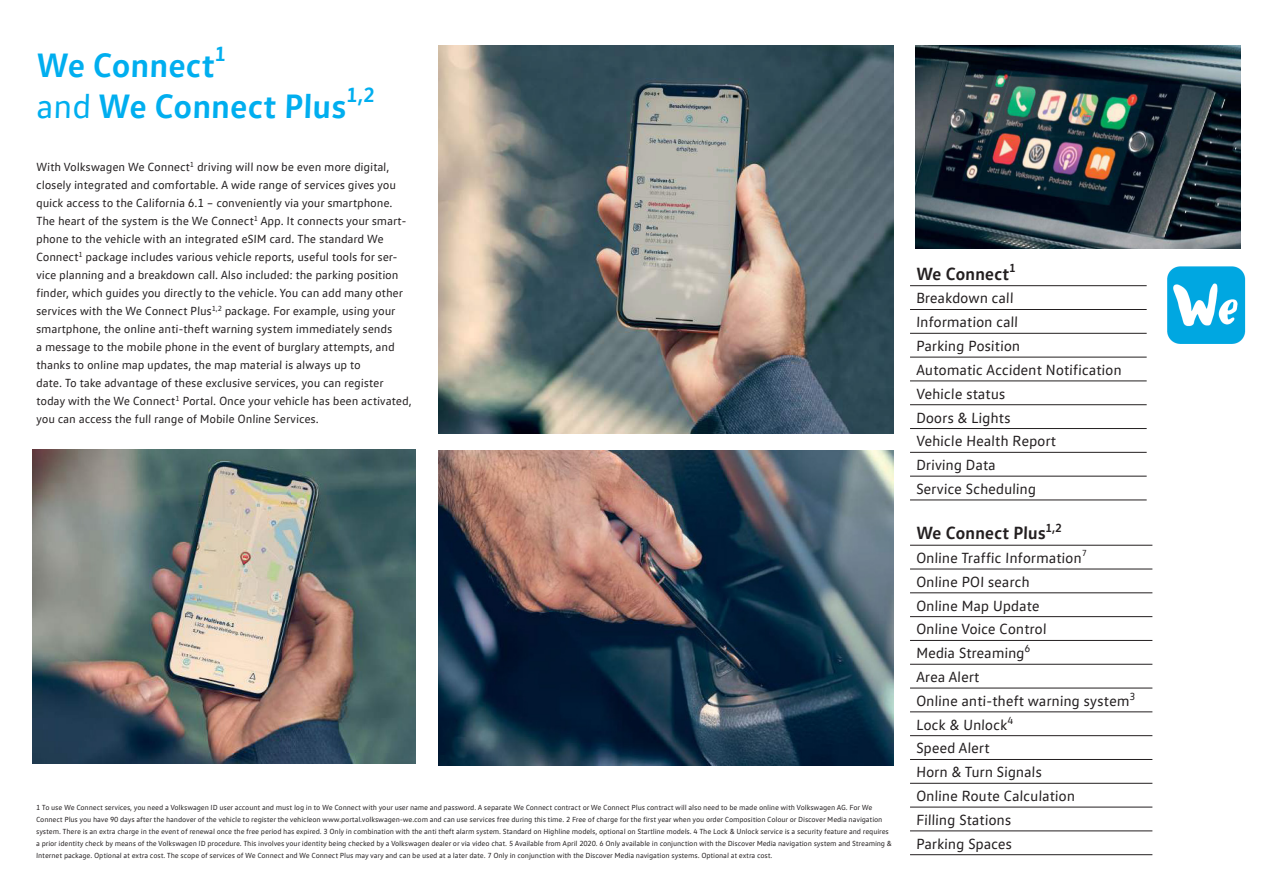
<style>
.page{position:relative;width:1263px;height:893px;background:#fff}
.page>*{position:absolute;margin:0;border:0;box-sizing:border-box;transform-origin:0 0}
.t1{font:700 34.5px "VW Text";color:#00aeef}
.t2{font:700 21px "VW Text";color:#00aeef}
.t3{font:700 18px "VW Text";color:#231f20}
.t4{font:15px "VW Text";color:#231f20}
.t5{font:12px/18px "VW Text";color:#231f20}
.t6{font:9px "VW Text";color:#231f20}
.t7{font:7.5px/12px "VW Text";color:#231f20}
.s1{font-weight:400}
</style>
<div class="page">
<img style="left:33px;top:449px;width:383px;height:315px">
<img style="left:438px;top:450px;width:455px;height:315px">
<img style="left:438px;top:45px;width:455px;height:389px">
<img style="left:915px;top:45px;width:326px;height:203px">
<hr style="left:910px;top:285px;width:237px;height:1px;background:#231f20">
<hr style="left:910px;top:309px;width:237px;height:1px;background:#231f20">
<hr style="left:910px;top:333px;width:237px;height:1px;background:#231f20">
<hr style="left:910px;top:357px;width:237px;height:1px;background:#231f20">
<hr style="left:910px;top:381px;width:237px;height:1px;background:#231f20">
<hr style="left:910px;top:404px;width:237px;height:1px;background:#231f20">
<hr style="left:910px;top:428px;width:237px;height:1px;background:#231f20">
<hr style="left:910px;top:452px;width:237px;height:1px;background:#231f20">
<hr style="left:910px;top:476px;width:237px;height:1px;background:#231f20">
<hr style="left:910px;top:500px;width:237px;height:1px;background:#231f20">
<hr style="left:910px;top:545px;width:242px;height:1px;background:#231f20">
<hr style="left:910px;top:569px;width:242px;height:1px;background:#231f20">
<hr style="left:910px;top:592px;width:242px;height:1px;background:#231f20">
<hr style="left:910px;top:616px;width:242px;height:1px;background:#231f20">
<hr style="left:910px;top:640px;width:242px;height:1px;background:#231f20">
<hr style="left:910px;top:664px;width:242px;height:1px;background:#231f20">
<hr style="left:910px;top:688px;width:242px;height:1px;background:#231f20">
<hr style="left:910px;top:711px;width:242px;height:1px;background:#231f20">
<hr style="left:910px;top:735px;width:242px;height:1px;background:#231f20">
<hr style="left:910px;top:759px;width:242px;height:1px;background:#231f20">
<hr style="left:910px;top:783px;width:242px;height:1px;background:#231f20">
<hr style="left:910px;top:807px;width:242px;height:1px;background:#231f20">
<hr style="left:910px;top:830px;width:242px;height:1px;background:#231f20">
<hr style="left:910px;top:854px;width:242px;height:1px;background:#231f20">
<img style="left:1167px;top:266px;width:79px;height:78px">
<p class="t1" style="left:36px;top:43px;width:181px">We Connect</p>
<p class="t2" style="left:214px;top:40px;width:14px">1</p>
<p class="t1" style="left:36px;top:84px;width:313px"><span class="s1">and</span> We Connect Plus</p>
<p class="t2" style="left:346px;top:81px;width:31px">1,2</p>
<p class="t5" style="left:36px;top:158px;width:372px">With Volkswagen We Connect<sup>1</sup> driving will now be even more digital, closely integrated and comfortable. A wide range of services gives you quick access to the California 6.1 – conveniently via your smartphone.<br>The heart of the system is the We Connect<sup>1</sup> App. It connects your smart&shy;phone to the vehicle with an integrated eSIM card. The standard We Connect<sup>1</sup> package includes various vehicle reports, useful tools for ser&shy;vice planning and a breakdown call. Also included: the parking position finder, which guides you directly to the vehicle. You can add many other services with the We Connect Plus<sup>1,2</sup> package. For example, using your smartphone, the online anti-theft warning system immediately sends<br>a message to the mobile phone in the event of burglary attempts, and thanks to online map updates, the map material is always up to</p>
<p class="t5" style="left:36px;top:374px;width:377px">date. To take advantage of these exclusive services, you can register today with the We Connect<sup>1</sup> Portal. Once your vehicle has been activated, you can access the full range of Mobile Online Services.</p>
<p class="t7" style="left:36px;top:801px;width:857px">1 To use We Connect services, you need a Volkswagen ID user account and must log in to We Connect with your user name and password. A separate We Connect contract or We Connect Plus contract will also need to be made online with Volkswagen AG. For We Connect Plus you have 90 days after the handover of the vehicle to register the vehicleon www.portal.volkswagen-we.com and can use services free during this time. 2 Free of charge for the first year when you order Composition Colour or Discover Media navigation system. There is an extra charge in the event of renewal once the free period has expired. 3 Only in combination with the anti theft alarm system. Standard on Highline models, optional on Startline models. 4 The Lock &amp; Unlock service is a security feature and requires a prior identity check by means of the Volkswagen ID procedure. This involves your identity being checked by a Volkswagen dealer or via video chat. 5 Available from April 2020. 6 Only available in conjunction with the Discover Media navigation system and Streaming &amp; Internet package. Optional at extra cost. The scope of services of We Connect and We Connect Plus may vary and can be used at a later date. 7 Only in conjunction with the Discover Media navigation systems. Optional at extra cost.</p>
<p class="t3" style="left:916px;top:262px;width:102px">We Connect<sup>1</sup></p>
<p class="t4" style="left:916px;top:289px;width:100px">Breakdown call</p>
<p class="t4" style="left:916px;top:313px;width:104px">Information call</p>
<p class="t4" style="left:916px;top:337px;width:106px">Parking Position</p>
<p class="t4" style="left:916px;top:360px;width:208px">Automatic Accident Notification</p>
<p class="t4" style="left:916px;top:384px;width:91px">Vehicle status</p>
<p class="t4" style="left:916px;top:408px;width:97px">Doors &amp; Lights</p>
<p class="t4" style="left:916px;top:432px;width:142px">Vehicle Health Report</p>
<p class="t4" style="left:916px;top:456px;width:82px">Driving Data</p>
<p class="t4" style="left:916px;top:479px;width:122px">Service Scheduling</p>
<p class="t3" style="left:916px;top:521px;width:148px">We Connect Plus<sup>1,2</sup></p>
<p class="t4" style="left:916px;top:549px;width:168px">Online Traffic Information</p>
<p class="t6" style="left:1082px;top:547px;width:7px">7</p>
<p class="t4" style="left:916px;top:572px;width:116px">Online POI search</p>
<p class="t4" style="left:916px;top:596px;width:126px">Online Map Update</p>
<p class="t4" style="left:916px;top:620px;width:133px">Online Voice Control</p>
<p class="t4" style="left:916px;top:644px;width:116px">Media Streaming<sup>6</sup></p>
<p class="t4" style="left:916px;top:668px;width:66px">Area Alert</p>
<p class="t4" style="left:916px;top:691px;width:221px">Online anti-theft warning system<sup>3</sup></p>
<p class="t4" style="left:916px;top:715px;width:99px">Lock &amp; Unlock<sup>4</sup></p>
<p class="t4" style="left:916px;top:739px;width:76px">Speed Alert</p>
<p class="t4" style="left:916px;top:763px;width:128px">Horn &amp; Turn Signals</p>
<p class="t4" style="left:916px;top:787px;width:161px">Online Route Calculation</p>
<p class="t4" style="left:916px;top:810px;width:97px">Filling Stations</p>
<p class="t4" style="left:916px;top:834px;width:98px">Parking Spaces</p>
</div>
